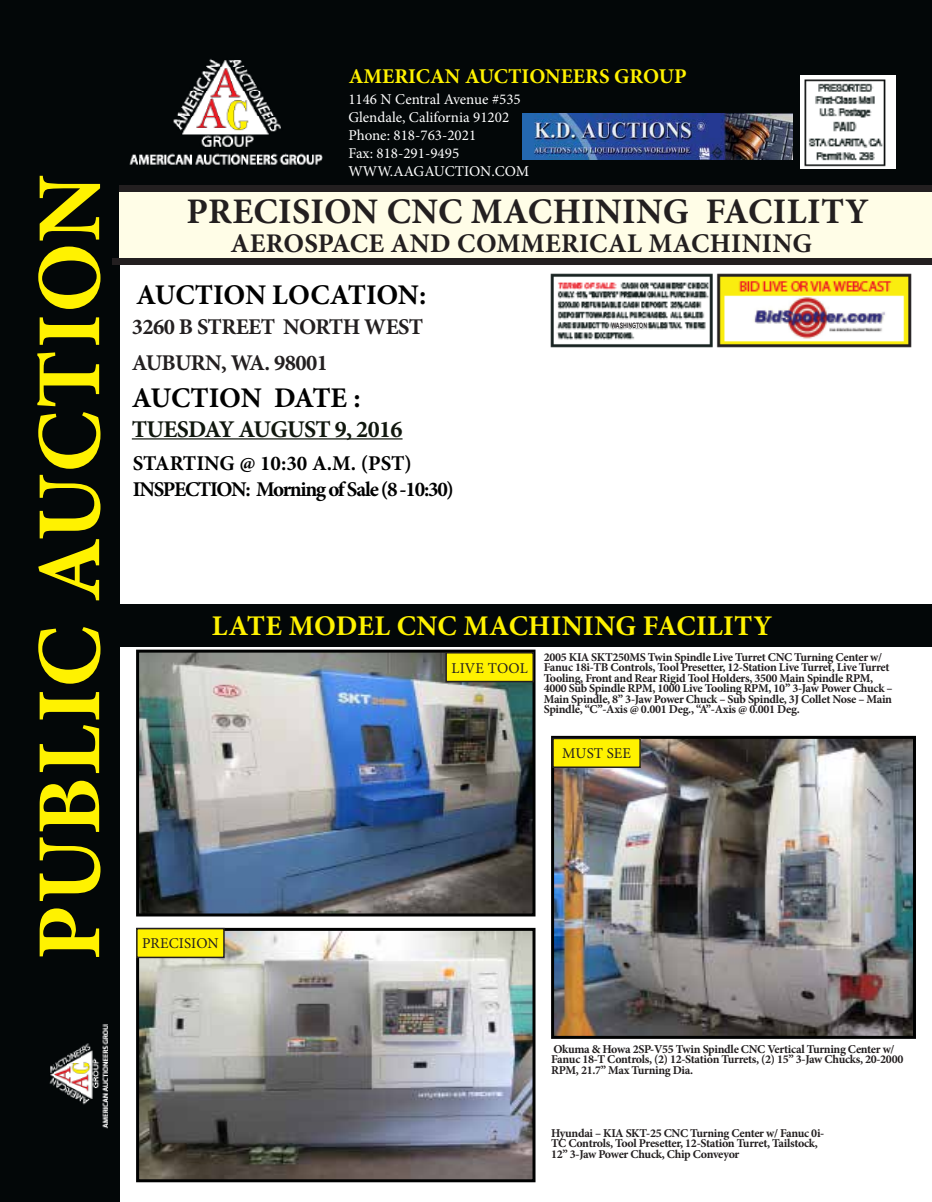
<style>
.page{position:relative;width:932px;height:1202px;background:#fff}
.page>*{position:absolute;margin:0;border:0;box-sizing:border-box;transform-origin:0 0}
.t1{font:700 91.5px "Minion Pro";letter-spacing:.02em;color:#fff200}
.t2{font:700 36px "Minion Pro";letter-spacing:.01em;color:#231f20}
.t3{font:700 28.5px "Minion Pro";letter-spacing:.01em;color:#fff200}
.t4{font:700 28.5px "Minion Pro";letter-spacing:-.005em;color:#000}
.t5{font:700 27px "Minion Pro";letter-spacing:.01em;color:#231f20}
.t6{font:700 24px "Minion Pro";letter-spacing:-.025em;color:#10170e}
.t7{font:700 22.5px/36px "Minion Pro";letter-spacing:-.025em;color:#231f20}
.t8{font:700 21px/25.5px "Minion Pro";letter-spacing:-.06em;color:#000101}
.t9{font:700 21px "Minion Pro";color:#fff200}
.t10{font:15px/18px "Minion Pro";color:#fff}
.t11{font:15px "Minion Pro";letter-spacing:.01em;color:#231f20}
.t12{font:700 12px/10.5px "Minion Pro";letter-spacing:-.025em;color:#231f20}
.t13{font:700 7.5px "Arial";color:#231f20;scale:.7 1}
</style>
<div class="page">
<div style="left:0;top:0;width:119px;height:1202px;background:#030708"></div>
<div style="left:102px;top:0;width:830px;height:190px;background:#030708"></div>
<img style="left:801px;top:76px;width:94px;height:93px">
<div style="left:119px;top:604px;width:813px;height:42px;background:#030708"></div>
<img style="left:140px;top:653px;width:391px;height:259px">
<div style="left:136px;top:649px;width:399px;height:267px;border:3px solid #000101"></div>
<img style="left:140px;top:931px;width:391px;height:247px">
<div style="left:136px;top:927px;width:399px;height:255px;border:3px solid #000101"></div>
<img style="left:555px;top:740px;width:356px;height:294px">
<div style="left:551px;top:736px;width:364px;height:302px;border:3px solid #000101"></div>
<hr style="left:132px;top:438px;width:270px;height:1px;background:#10170e">
<div style="left:119px;top:188px;width:813px;height:71px;background:#fffde7"></div>
<div style="left:119px;top:185px;width:812px;height:7px;background:#231f20"></div>
<div style="left:113px;top:259px;width:819px;height:6px;background:#231f20"></div>
<img style="left:129px;top:59px;width:194px;height:106px">
<img style="left:550px;top:273px;width:362px;height:75px">
<div style="left:611px;top:320px;width:36px;height:8px;background:#fff"></div>
<div style="left:446px;top:652px;width:87px;height:29px;background:#fff200"></div>
<div style="left:445px;top:652px;width:89px;height:30px;border:2px solid #231f20"></div>
<div style="left:553px;top:738px;width:87px;height:29px;background:#fff200"></div>
<div style="left:552px;top:737px;width:89px;height:31px;border:2px solid #231f20"></div>
<div style="left:137px;top:928px;width:87px;height:29px;background:#fff200"></div>
<div style="left:136px;top:927px;width:89px;height:31px;border:2px solid #231f20"></div>
<img style="left:49px;top:1024px;width:59px;height:105px">
<img style="left:523px;top:113px;width:269px;height:46px">
<h1 class="t1" style="left:5px;top:960px;width:787px;rotate:-90deg">PUBLIC AUCTION</h1>
<h3 class="t9" style="left:348px;top:61px;width:339px">AMERICAN AUCTIONEERS GROUP</h3>
<p class="t10" style="left:348px;top:90px;width:182px">1146 N Central Avenue #535<br>Glendale, California 91202<br>Phone: 818-763-2021<br>Fax: 818-291-9495<br>WWW.AAGAUCTION.COM</p>
<h2 class="t2" style="left:186px;top:186px;width:683px">PRECISION CNC MACHINING FACILITY</h2>
<h3 class="t5" style="left:230px;top:224px;width:583px">AEROSPACE AND COMMERICAL MACHINING</h3>
<h3 class="t4" style="left:136px;top:275px;width:291px">AUCTION LOCATION:</h3>
<h3 class="t7" style="left:132px;top:309px;width:293px">3260 B STREET NORTH WEST<br>AUBURN, WA. 98001</h3>
<h3 class="t4" style="left:132px;top:378px;width:230px">AUCTION DATE :</h3>
<h3 class="t6" style="left:132px;top:412px;width:272px">TUESDAY AUGUST 9, 2016</h3>
<h3 class="t8" style="left:133px;top:450px;width:323px">STARTING @ 10:30 A.M. (PST)<br>INSPECTION: Morning of Sale (8 -10:30)</h3>
<p class="t13" style="left:611px;top:320px;width:53px">WASHINGTON</p>
<h3 class="t3" style="left:212px;top:606px;width:561px">LATE MODEL CNC MACHINING FACILITY</h3>
<p class="t11" style="left:142px;top:933px;width:78px">PRECISION</p>
<p class="t11" style="left:451px;top:658px;width:78px">LIVE TOOL</p>
<p class="t12" style="left:543px;top:651px;width:350px">2005 KIA SKT250MS Twin Spindle Live Turret CNC Turning Center w/ Fanuc 18i-TB Controls, Tool Presetter, 12-Station Live Turret, Live Turret Tooling, Front and Rear Rigid Tool Holders, 3500 Main Spindle RPM, 4000 Sub Spindle RPM, 1000 Live Tooling RPM, 10” 3-Jaw Power Chuck – Main Spindle, 8” 3-Jaw Power Chuck – Sub Spindle, 3J Collet Nose – Main Spindle, “C”-Axis @ 0.001 Deg., “A”-Axis @ 0.001 Deg.</p>
<p class="t11" style="left:562px;top:743px;width:70px">MUST SEE</p>
<p class="t12" style="left:551px;top:1043px;width:354px">Okuma &amp; Howa 2SP-V55 Twin Spindle CNC Vertical Turning Center w/<br>Fanuc 18-T Controls, (2) 12-Station Turrets, (2) 15” 3-Jaw Chucks, 20-2000<br>RPM, 21.7” Max Turning Dia.</p>
<p class="t12" style="left:551px;top:1127px;width:275px">Hyundai – KIA SKT-25 CNC Turning Center w/ Fanuc 0i-<br>TC Controls, Tool Presetter, 12-Station Turret, Tailstock,<br>12” 3-Jaw Power Chuck, Chip Conveyor</p>
</div>
